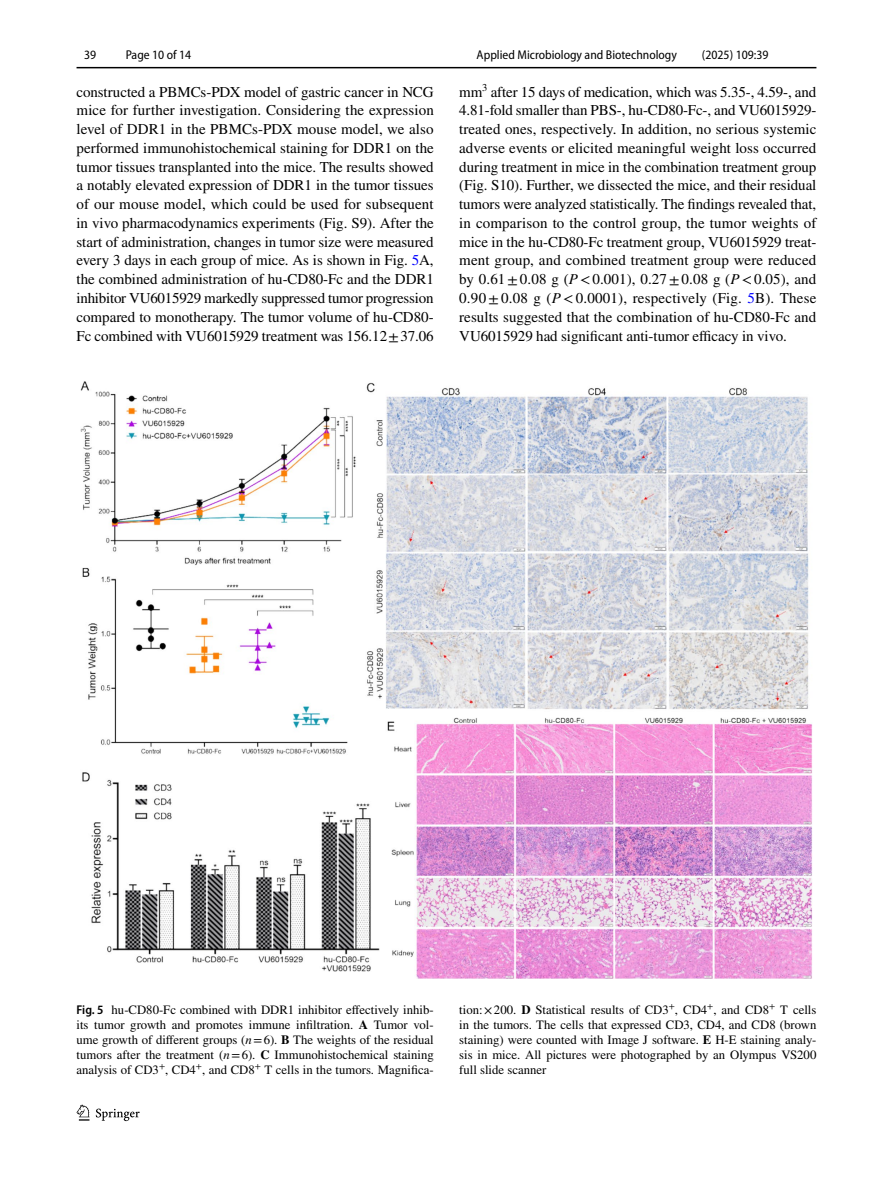
<style>
.page{position:relative;width:893px;height:1187px;background:#fff}
.page>*{position:absolute;margin:0;border:0;box-sizing:border-box;transform-origin:0 0}
.t1{font:15px/18.8px "STIX";letter-spacing:-.005em;color:#000;text-align:justify}
.t2{font:12.75px/15px "STIX";color:#000;text-align:justify}
.t3{font:semi-condensed 12.75px "Myriad Pro";color:#000}
.s1{color:#00f}
.s2{font-style:italic}
.s3{font-family:"Myriad Pro";font-weight:600;font-stretch:semi-condensed}
.s4{font-weight:700}
</style>
<div class="page">
<hr style="left:77px;top:67px;width:739px;height:1px;background:#000">
<svg style="left:77px;top:1104px;width:12px;height:16px"></svg>
<svg style="left:96px;top:1108px;width:44px;height:12px"></svg>
<img style="left:80px;top:381px;width:732px;height:597px">
<p class="t3" style="left:84px;top:48px;width:14px">39</p>
<p class="t3" style="left:126px;top:48px;width:67px">Page 10 of 14</p>
<p class="t3" style="left:477px;top:48px;width:202px">Applied Microbiology and Biotechnology</p>
<p class="t3" style="left:702px;top:48px;width:68px">(2025) 109:39</p>
<p class="t1" style="left:77px;top:83px;width:359px">constructed a PBMCs-PDX model of gastric cancer in NCG mice for further investigation. Considering the expression level of DDR1 in the PBMCs-PDX mouse model, we also performed immunohistochemical staining for DDR1 on the tumor tissues transplanted into the mice. The results showed a notably elevated expression of DDR1 in the tumor tissues of our mouse model, which could be used for subsequent in vivo pharmacodynamics experiments (Fig. S9). After the start of administration, changes in tumor size were measured every 3 days in each group of mice. As is shown in Fig. <span class="s1">5</span>A, the combined administration of hu-CD80-Fc and the DDR1 inhibitor VU6015929 markedly suppressed tumor progression compared to monotherapy. The tumor volume of hu-CD80- Fc combined with VU6015929 treatment was 156.12±37.06</p>
<p class="t1" style="left:459px;top:83px;width:359px">mm<sup>3</sup> after 15 days of medication, which was 5.35-, 4.59-, and 4.81-fold smaller than PBS-, hu-CD80-Fc-, and VU6015929- treated ones, respectively. In addition, no serious systemic adverse events or elicited meaningful weight loss occurred during treatment in mice in the combination treatment group (Fig. S10). Further, we dissected the mice, and their residual tumors were analyzed statistically. The findings revealed that, in comparison to the control group, the tumor weights of mice in the hu-CD80-Fc treatment group, VU6015929 treat&shy;ment group, and combined treatment group were reduced by 0.61±0.08 g (<span class="s2">P</span>&lt;0.001), 0.27±0.08 g (<span class="s2">P</span>&lt;0.05), and 0.90±0.08 g (<span class="s2">P</span>&lt;0.0001), respectively (Fig. <span class="s1">5</span>B). These results suggested that the combination of hu-CD80-Fc and VU6015929 had significant anti-tumor efficacy in vivo.</p>
<p class="t2" style="left:77px;top:1002px;width:359px"><span class="s3">Fig. 5</span> hu-CD80-Fc combined with DDR1 inhibitor effectively inhib&shy;its tumor growth and promotes immune infiltration. <span class="s4">A</span> Tumor vol&shy;ume growth of different groups (<span class="s2">n</span>=6). <span class="s4">B</span> The weights of the residual tumors after the treatment (<span class="s2">n</span>=6). <span class="s4">C</span> Immunohistochemical staining analysis of CD3<sup>+</sup>, CD4<sup>+</sup>, and CD8<sup>+</sup> T cells in the tumors. Magnifica-</p>
<p class="t2" style="left:459px;top:1002px;width:359px">tion:×200. <span class="s4">D</span> Statistical results of CD3<sup>+</sup>, CD4<sup>+</sup>, and CD8<sup>+</sup> T cells in the tumors. The cells that expressed CD3, CD4, and CD8 (brown staining) were counted with Image J software. <span class="s4">E</span> H-E staining analy&shy;sis in mice. All pictures were photographed by an Olympus VS200 full slide scanner</p>
</div>
